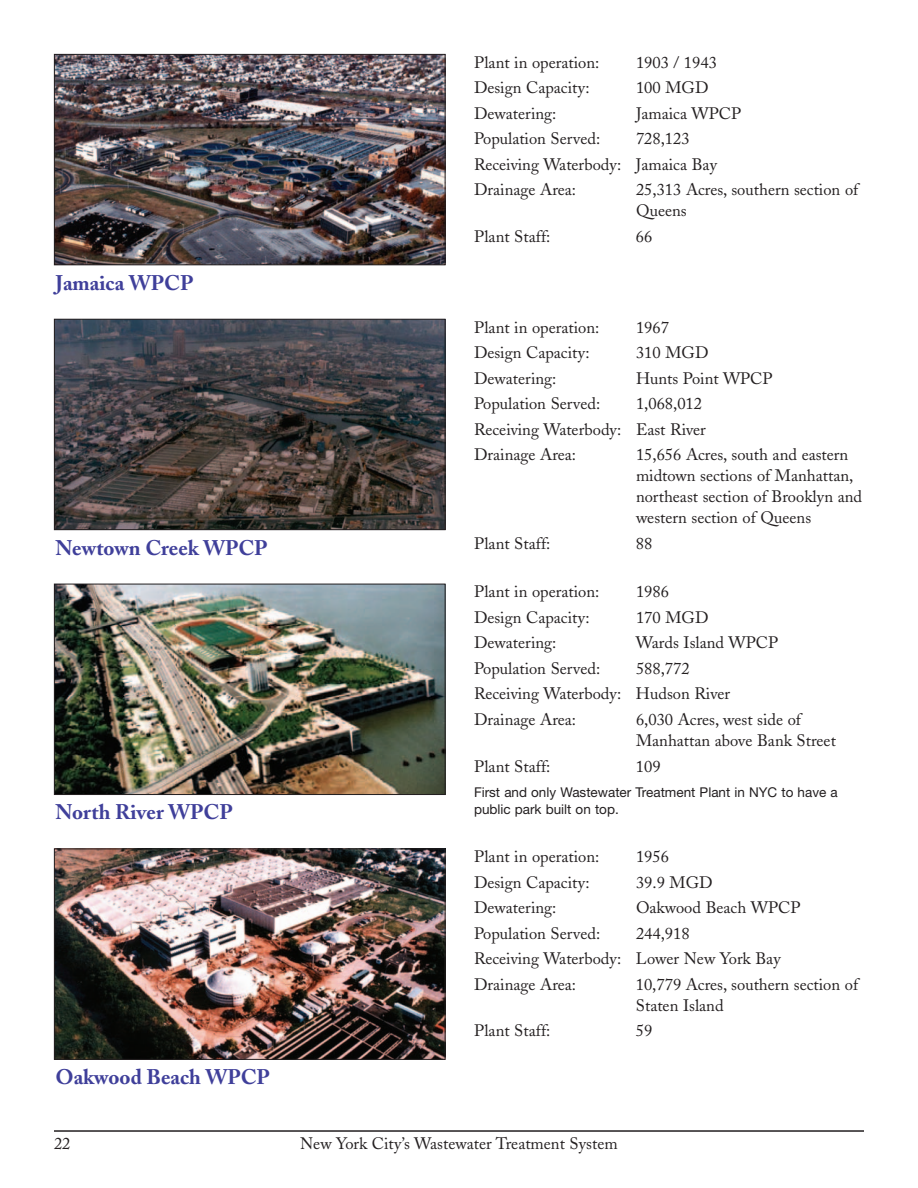
<style>
.page{position:relative;width:918px;height:1188px;background:#fff}
.page>*{position:absolute;margin:0;border:0;box-sizing:border-box;transform-origin:0 0}
.t1{font:700 21px "Adobe Caslon";color:#3f3f9a}
.t2{font:16.5px/25.5px "Adobe Caslon";color:#231f20}
.t3{font:13.5px/16.5px "Helvetica Neue";color:#231f20}
</style>
<div class="page">
<hr style="left:54px;top:1130px;width:810px;height:2px;background:#231f20">
<img style="left:56px;top:56px;width:388px;height:207px">
<div style="left:54px;top:54px;width:392px;height:211px;border:1px solid #231f20"></div>
<img style="left:56px;top:321px;width:388px;height:207px">
<div style="left:54px;top:319px;width:392px;height:211px;border:1px solid #231f20"></div>
<img style="left:56px;top:586px;width:388px;height:207px">
<div style="left:54px;top:584px;width:392px;height:211px;border:1px solid #231f20"></div>
<img style="left:56px;top:851px;width:388px;height:207px">
<div style="left:54px;top:849px;width:392px;height:211px;border:1px solid #231f20"></div>
<p class="t2" style="left:474px;top:51px;width:127px">Plant in operation:</p>
<p class="t2" style="left:636px;top:51px;width:82px">1903 / 1943</p>
<p class="t2" style="left:474px;top:77px;width:117px">Design Capacity:</p>
<p class="t2" style="left:636px;top:77px;width:74px">100 MGD</p>
<p class="t2" style="left:474px;top:102px;width:84px">Dewatering:</p>
<p class="t2" style="left:636px;top:102px;width:107px">Jamaica WPCP</p>
<p class="t2" style="left:474px;top:128px;width:128px">Population Served:</p>
<p class="t2" style="left:474px;top:128px;width:244px;text-indent:162px">728,123<br>Receiving Waterbody: Jamaica Bay<br>Drainage Area:</p>
<p class="t2" style="left:636px;top:181px;width:224px;line-height:21px">25,313 Acres, southern section of<br>Queens</p>
<p class="t1" style="left:56px;top:274px;width:139px">Jamaica WPCP</p>
<p class="t1" style="left:56px;top:539px;width:214px">Newtown Creek WPCP</p>
<p class="t1" style="left:56px;top:804px;width:179px">North River WPCP</p>
<p class="t1" style="left:56px;top:1069px;width:216px">Oakwood Beach WPCP</p>
<p class="t2" style="left:474px;top:226px;width:78px">Plant Staff:</p>
<p class="t2" style="left:636px;top:226px;width:18px">66</p>
<p class="t2" style="left:474px;top:316px;width:127px">Plant in operation:</p>
<p class="t2" style="left:636px;top:316px;width:34px">1967</p>
<p class="t2" style="left:474px;top:342px;width:117px">Design Capacity:</p>
<p class="t2" style="left:636px;top:342px;width:74px">310 MGD</p>
<p class="t2" style="left:474px;top:367px;width:84px">Dewatering:</p>
<p class="t2" style="left:636px;top:367px;width:138px">Hunts Point WPCP</p>
<p class="t2" style="left:474px;top:393px;width:128px">Population Served:</p>
<p class="t2" style="left:474px;top:393px;width:233px;text-indent:162px">1,068,012<br>Receiving Waterbody: East River<br>Drainage Area:</p>
<p class="t2" style="left:636px;top:446px;width:228px;line-height:21px">15,656 Acres, south and eastern midtown sections of Manhattan, northeast section of Brooklyn and western section of Queens</p>
<p class="t2" style="left:474px;top:532px;width:78px">Plant Staff:</p>
<p class="t2" style="left:636px;top:532px;width:18px">88</p>
<p class="t2" style="left:474px;top:581px;width:127px">Plant in operation:</p>
<p class="t2" style="left:636px;top:581px;width:34px">1986</p>
<p class="t2" style="left:474px;top:607px;width:117px">Design Capacity:</p>
<p class="t2" style="left:636px;top:607px;width:74px">170 MGD</p>
<p class="t2" style="left:474px;top:632px;width:84px">Dewatering:</p>
<p class="t2" style="left:636px;top:632px;width:144px">Wards Island WPCP</p>
<p class="t2" style="left:474px;top:658px;width:128px">Population Served:</p>
<p class="t2" style="left:474px;top:658px;width:258px;text-indent:162px">588,772<br>Receiving Waterbody: Hudson River<br>Drainage Area:</p>
<p class="t2" style="left:636px;top:711px;width:201px;line-height:21px">6,030 Acres, west side of<br>Manhattan above Bank Street</p>
<p class="t2" style="left:474px;top:755px;width:78px">Plant Staff:</p>
<p class="t2" style="left:636px;top:755px;width:26px">109</p>
<p class="t3" style="left:474px;top:785px;width:365px">First and only Wastewater Treatment Plant in NYC to have a public park built on top.</p>
<p class="t2" style="left:474px;top:846px;width:127px">Plant in operation:</p>
<p class="t2" style="left:636px;top:846px;width:34px">1956</p>
<p class="t2" style="left:474px;top:871px;width:117px">Design Capacity:</p>
<p class="t2" style="left:636px;top:871px;width:78px">39.9 MGD</p>
<p class="t2" style="left:474px;top:897px;width:84px">Dewatering:</p>
<p class="t2" style="left:636px;top:897px;width:166px">Oakwood Beach WPCP</p>
<p class="t2" style="left:474px;top:922px;width:128px">Population Served:</p>
<p class="t2" style="left:474px;top:922px;width:308px;text-indent:162px">244,918<br>Receiving Waterbody: Lower New York Bay<br>Drainage Area:</p>
<p class="t2" style="left:636px;top:976px;width:224px;line-height:21px">10,779 Acres, southern section of<br>Staten Island</p>
<p class="t2" style="left:474px;top:1020px;width:78px">Plant Staff:</p>
<p class="t2" style="left:636px;top:1020px;width:18px">59</p>
<p class="t2" style="left:54px;top:1133px;width:18px">22</p>
<p class="t2" style="left:300px;top:1133px;width:319px">New York City’s Wastewater Treatment System</p>
</div>
